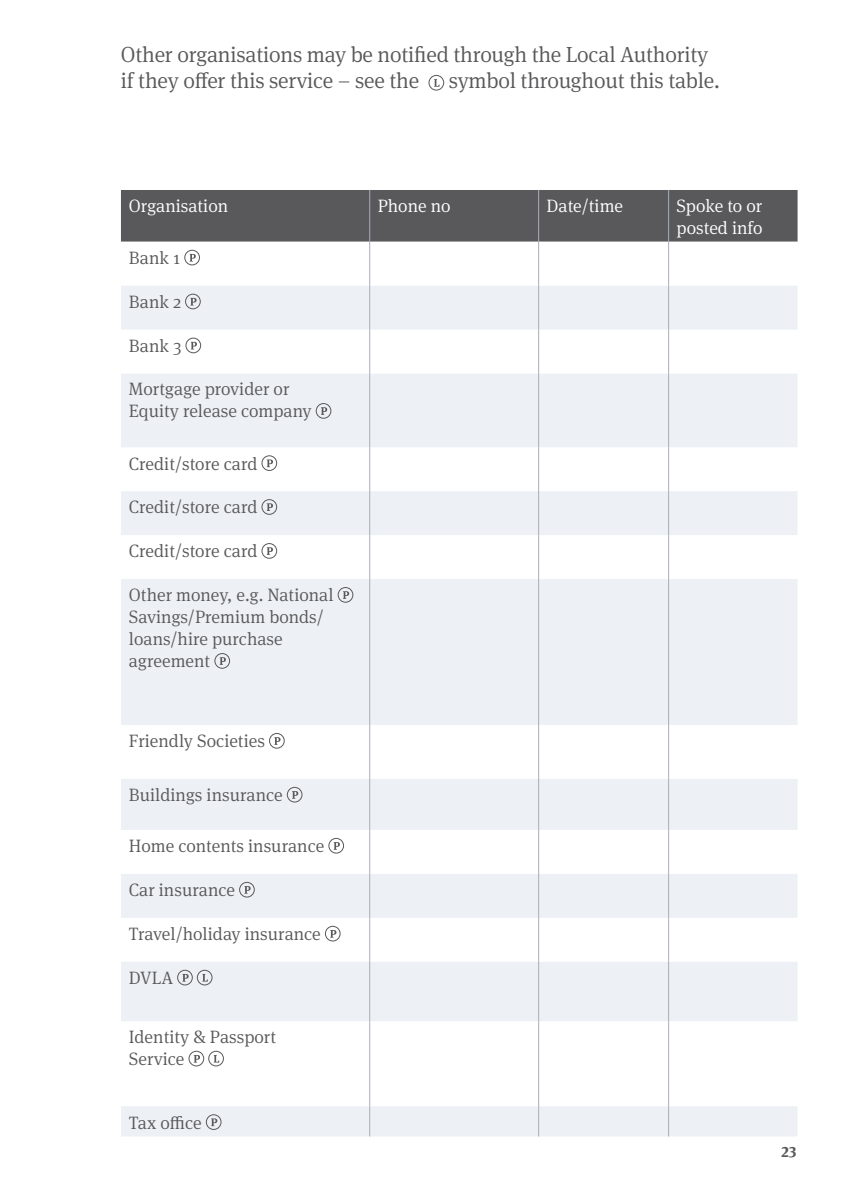
<style>
.page{position:relative;width:842px;height:1191px;background:#fff}
.page>*{position:absolute;margin:0;border:0;box-sizing:border-box;transform-origin:0 0}
.t1{font:300 22px/26px "Meta Serif OT";letter-spacing:-.01em;color:#59595b}
.t2{font:300 18px/22px "Meta Serif OT";color:#59595b}
.t3{font:300 18px/22px "Meta Serif OT";color:#fff}
.t4{font:700 15px "Meta Serif Lf";color:#59595b}
</style>
<div class="page">
<div style="left:121px;top:190px;width:676px;height:52px;background:#59595b"></div>
<svg style="left:121px;top:286px;width:676px;height:735px;fill:#edf1f5"></svg>
<hr style="left:369px;top:190px;width:1px;height:52px;background:#a8aeb8">
<hr style="left:369px;top:242px;width:1px;height:44px;background:#a8aeb8">
<hr style="left:369px;top:286px;width:1px;height:43px;background:#a8aeb8">
<hr style="left:369px;top:329px;width:1px;height:44px;background:#a8aeb8">
<hr style="left:369px;top:373px;width:1px;height:74px;background:#a8aeb8">
<hr style="left:369px;top:447px;width:1px;height:44px;background:#a8aeb8">
<hr style="left:369px;top:491px;width:1px;height:44px;background:#a8aeb8">
<hr style="left:369px;top:535px;width:1px;height:44px;background:#a8aeb8">
<hr style="left:369px;top:579px;width:1px;height:146px;background:#a8aeb8">
<hr style="left:369px;top:725px;width:1px;height:54px;background:#a8aeb8">
<hr style="left:369px;top:779px;width:1px;height:51px;background:#a8aeb8">
<hr style="left:369px;top:830px;width:1px;height:44px;background:#a8aeb8">
<hr style="left:369px;top:874px;width:1px;height:43px;background:#a8aeb8">
<hr style="left:369px;top:917px;width:1px;height:44px;background:#a8aeb8">
<hr style="left:369px;top:961px;width:1px;height:60px;background:#a8aeb8">
<hr style="left:369px;top:1021px;width:1px;height:85px;background:#a8aeb8">
<hr style="left:538px;top:190px;width:1px;height:52px;background:#a8aeb8">
<hr style="left:538px;top:242px;width:1px;height:44px;background:#a8aeb8">
<hr style="left:538px;top:286px;width:1px;height:43px;background:#a8aeb8">
<hr style="left:538px;top:329px;width:1px;height:44px;background:#a8aeb8">
<hr style="left:538px;top:373px;width:1px;height:74px;background:#a8aeb8">
<hr style="left:538px;top:447px;width:1px;height:44px;background:#a8aeb8">
<hr style="left:538px;top:491px;width:1px;height:44px;background:#a8aeb8">
<hr style="left:538px;top:535px;width:1px;height:44px;background:#a8aeb8">
<hr style="left:538px;top:579px;width:1px;height:146px;background:#a8aeb8">
<hr style="left:538px;top:725px;width:1px;height:54px;background:#a8aeb8">
<hr style="left:538px;top:779px;width:1px;height:51px;background:#a8aeb8">
<hr style="left:538px;top:830px;width:1px;height:44px;background:#a8aeb8">
<hr style="left:538px;top:874px;width:1px;height:43px;background:#a8aeb8">
<hr style="left:538px;top:917px;width:1px;height:44px;background:#a8aeb8">
<hr style="left:538px;top:961px;width:1px;height:60px;background:#a8aeb8">
<hr style="left:538px;top:1021px;width:1px;height:85px;background:#a8aeb8">
<hr style="left:668px;top:190px;width:1px;height:52px;background:#a8aeb8">
<hr style="left:668px;top:242px;width:1px;height:44px;background:#a8aeb8">
<hr style="left:668px;top:286px;width:1px;height:43px;background:#a8aeb8">
<hr style="left:668px;top:329px;width:1px;height:44px;background:#a8aeb8">
<hr style="left:668px;top:373px;width:1px;height:74px;background:#a8aeb8">
<hr style="left:668px;top:447px;width:1px;height:44px;background:#a8aeb8">
<hr style="left:668px;top:491px;width:1px;height:44px;background:#a8aeb8">
<hr style="left:668px;top:535px;width:1px;height:44px;background:#a8aeb8">
<hr style="left:668px;top:579px;width:1px;height:146px;background:#a8aeb8">
<hr style="left:668px;top:725px;width:1px;height:54px;background:#a8aeb8">
<hr style="left:668px;top:779px;width:1px;height:51px;background:#a8aeb8">
<hr style="left:668px;top:830px;width:1px;height:44px;background:#a8aeb8">
<hr style="left:668px;top:874px;width:1px;height:43px;background:#a8aeb8">
<hr style="left:668px;top:917px;width:1px;height:44px;background:#a8aeb8">
<hr style="left:668px;top:961px;width:1px;height:60px;background:#a8aeb8">
<hr style="left:668px;top:1021px;width:1px;height:85px;background:#a8aeb8">
<div style="left:184px;top:250px;width:16px;height:15px;border:1px solid #59595b;border-radius:50%"></div>
<svg style="left:189px;top:254px;width:7px;height:8px"></svg>
<div style="left:185px;top:294px;width:16px;height:15px;border:1px solid #59595b;border-radius:50%"></div>
<svg style="left:190px;top:298px;width:7px;height:7px"></svg>
<div style="left:185px;top:337px;width:16px;height:16px;border:1px solid #59595b;border-radius:50%"></div>
<svg style="left:191px;top:342px;width:6px;height:7px"></svg>
<div style="left:316px;top:403px;width:15px;height:16px;border:1px solid #59595b;border-radius:50%"></div>
<svg style="left:321px;top:407px;width:6px;height:8px"></svg>
<div style="left:261px;top:455px;width:16px;height:16px;border:1px solid #59595b;border-radius:50%"></div>
<svg style="left:267px;top:459px;width:6px;height:8px"></svg>
<div style="left:261px;top:499px;width:16px;height:16px;border:1px solid #59595b;border-radius:50%"></div>
<svg style="left:267px;top:503px;width:6px;height:8px"></svg>
<div style="left:261px;top:543px;width:16px;height:16px;border:1px solid #59595b;border-radius:50%"></div>
<svg style="left:267px;top:547px;width:6px;height:8px"></svg>
<div style="left:338px;top:587px;width:15px;height:15px;border:1px solid #59595b;border-radius:50%"></div>
<svg style="left:343px;top:591px;width:6px;height:8px"></svg>
<div style="left:214px;top:653px;width:16px;height:15px;border:1px solid #59595b;border-radius:50%"></div>
<svg style="left:220px;top:657px;width:6px;height:8px"></svg>
<div style="left:269px;top:733px;width:16px;height:15px;border:1px solid #59595b;border-radius:50%"></div>
<svg style="left:274px;top:737px;width:7px;height:8px"></svg>
<div style="left:287px;top:787px;width:15px;height:15px;border:1px solid #59595b;border-radius:50%"></div>
<svg style="left:292px;top:791px;width:6px;height:7px"></svg>
<div style="left:328px;top:838px;width:16px;height:15px;border:1px solid #59595b;border-radius:50%"></div>
<svg style="left:334px;top:842px;width:6px;height:7px"></svg>
<div style="left:239px;top:882px;width:16px;height:15px;border:1px solid #59595b;border-radius:50%"></div>
<svg style="left:244px;top:886px;width:7px;height:7px"></svg>
<div style="left:325px;top:925px;width:16px;height:16px;border:1px solid #59595b;border-radius:50%"></div>
<svg style="left:330px;top:930px;width:6px;height:7px"></svg>
<div style="left:177px;top:969px;width:16px;height:16px;border:1px solid #59595b;border-radius:50%"></div>
<svg style="left:182px;top:974px;width:7px;height:7px"></svg>
<div style="left:197px;top:969px;width:15px;height:16px;border:1px solid #59595b;border-radius:50%"></div>
<svg style="left:202px;top:974px;width:6px;height:7px"></svg>
<div style="left:189px;top:1050px;width:15px;height:16px;border:1px solid #59595b;border-radius:50%"></div>
<svg style="left:194px;top:1055px;width:6px;height:7px"></svg>
<div style="left:208px;top:1050px;width:16px;height:16px;border:1px solid #59595b;border-radius:50%"></div>
<svg style="left:214px;top:1055px;width:5px;height:7px"></svg>
<div style="left:121px;top:1106px;width:676px;height:30px;background:#edf1f5"></div>
<div style="left:428px;top:75px;width:16px;height:16px;border:1px solid #59595b;border-radius:50%"></div>
<svg style="left:434px;top:79px;width:6px;height:8px"></svg>
<p class="t1" style="left:121px;top:42px;width:589px">Other organisations may be notified through the Local Authority if they offer this service – see the</p>
<p class="t1" style="left:449px;top:68px;width:273px">symbol throughout this table.</p>
<p class="t3" style="left:129px;top:194px;width:101px">Organisation</p>
<p class="t3" style="left:378px;top:194px;width:74px">Phone no</p>
<p class="t3" style="left:547px;top:194px;width:78px">Date/time</p>
<p class="t3" style="left:677px;top:194px;width:87px">Spoke to or posted info</p>
<p class="t2" style="left:129px;top:247px;width:53px">Bank 1</p>
<p class="t2" style="left:129px;top:291px;width:54px">Bank 2</p>
<p class="t2" style="left:129px;top:335px;width:54px">Bank 3</p>
<p class="t2" style="left:129px;top:378px;width:184px">Mortgage provider or<br>Equity release company</p>
<p class="t2" style="left:129px;top:452px;width:130px">Credit/store card</p>
<p class="t2" style="left:129px;top:496px;width:130px">Credit/store card</p>
<p class="t2" style="left:129px;top:540px;width:130px">Credit/store card</p>
<p class="t2" style="left:129px;top:584px;width:206px">Other money, e.g. National<br>Savings/Premium bonds/ loans/hire purchase agreement</p>
<p class="t2" style="left:129px;top:730px;width:138px">Friendly Societies</p>
<p class="t2" style="left:129px;top:784px;width:155px">Buildings insurance</p>
<p class="t2" style="left:129px;top:835px;width:197px">Home contents insurance</p>
<p class="t2" style="left:129px;top:879px;width:108px">Car insurance</p>
<p class="t2" style="left:129px;top:922px;width:193px">Travel/holiday insurance</p>
<p class="t2" style="left:129px;top:966px;width:46px">DVLA</p>
<p class="t2" style="left:129px;top:1025px;width:149px">Identity &amp; Passport<br>Service</p>
<p class="t2" style="left:129px;top:1111px;width:74px">Tax office</p>
<p class="t4" style="left:781px;top:1139px;width:17px">23</p>
</div>
